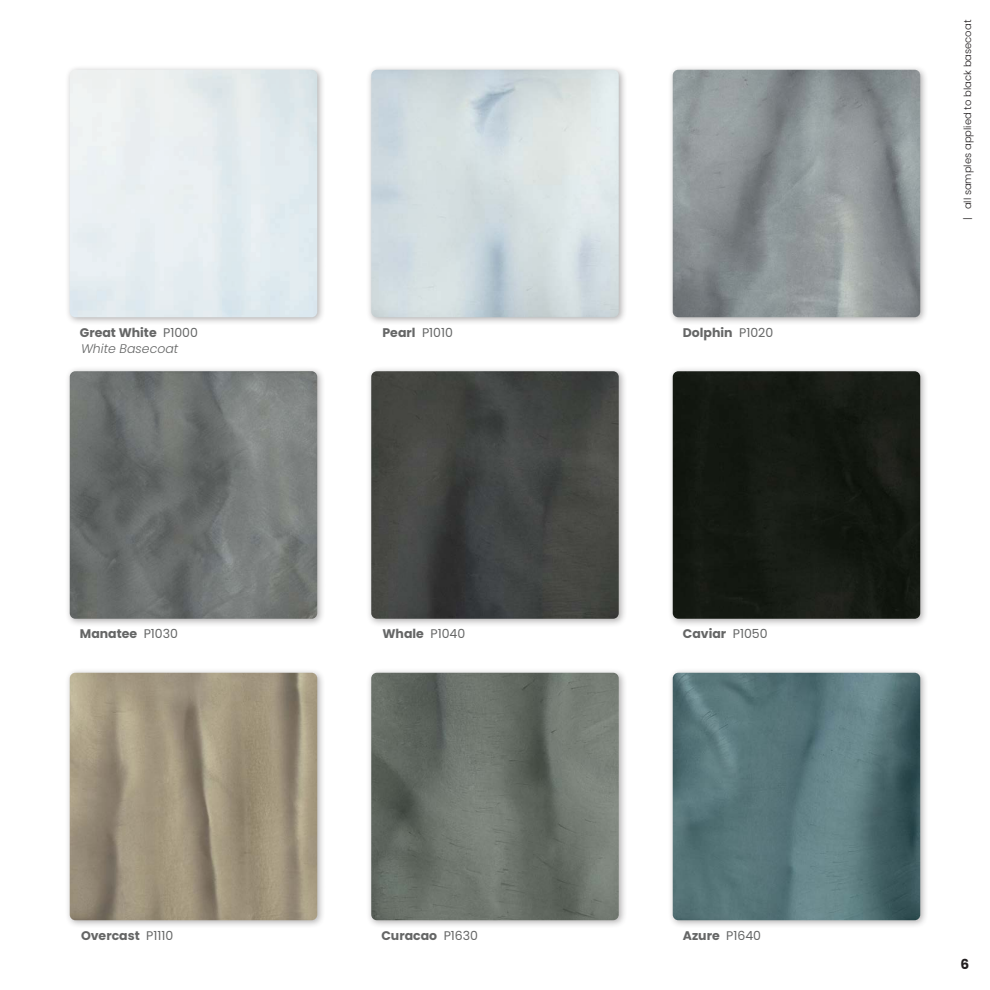
<style>
.page{position:relative;width:990px;height:990px;background:#fff}
.page>*{position:absolute;margin:0;border:0;box-sizing:border-box;transform-origin:0 0}
.t1{font:700 13.75px "Poppins";color:#231f20}
.t2{font:700 12.5px "Poppins";color:#656666}
.t3{font:italic 300 12.5px/16.2px "Poppins";color:#656666}
.t4{font:12.5px "Poppins";color:#656666}
.t5{font:300 10px "Poppins";color:#231f20}
.s1{font-weight:700;font-style:normal}
.s2{font-weight:400;font-style:normal}
.s3{font-weight:400}
</style>
<div class="page">
<div style="left:65px;top:668px;width:261px;height:261px;background:#231f20;opacity:.35"></div>
<img style="left:70px;top:673px;width:247px;height:247px">
<div style="left:65px;top:366px;width:261px;height:261px;background:#231f20;opacity:.35"></div>
<img style="left:70px;top:371px;width:247px;height:248px">
<div style="left:65px;top:65px;width:261px;height:261px;background:#231f20;opacity:.35"></div>
<img style="left:70px;top:70px;width:247px;height:247px">
<div style="left:668px;top:65px;width:261px;height:261px;background:#231f20;opacity:.35"></div>
<img style="left:673px;top:70px;width:247px;height:247px">
<div style="left:366px;top:668px;width:262px;height:261px;background:#231f20;opacity:.35"></div>
<img style="left:371px;top:673px;width:248px;height:247px">
<div style="left:366px;top:65px;width:262px;height:261px;background:#231f20;opacity:.35"></div>
<img style="left:371px;top:70px;width:248px;height:247px">
<div style="left:366px;top:366px;width:262px;height:261px;background:#231f20;opacity:.35"></div>
<img style="left:371px;top:371px;width:248px;height:248px">
<div style="left:668px;top:668px;width:261px;height:261px;background:#231f20;opacity:.35"></div>
<img style="left:673px;top:673px;width:247px;height:247px">
<div style="left:668px;top:366px;width:261px;height:261px;background:#231f20;opacity:.35"></div>
<div style="left:673px;top:371px;width:247px;height:248px;background:#151912"></div>
<p class="t3" style="left:80px;top:324px;width:120px"><span class="s1">Great White</span> <span class="s2">P1000<br></span>White Basecoat</p>
<p class="t2" style="left:383px;top:327px;width:72px">Pearl <span class="s3">P1010</span></p>
<p class="t2" style="left:683px;top:327px;width:92px">Dolphin <span class="s3">P1020</span></p>
<p class="t4" style="left:144px;top:629px;width:36px">P1030</p>
<p class="t2" style="left:383px;top:628px;width:84px">Whale <span class="s3">P1040</span></p>
<p class="t2" style="left:80px;top:628px;width:59px">Manatee</p>
<p class="t2" style="left:683px;top:628px;width:86px">Caviar <span class="s3">P1050</span></p>
<p class="t2" style="left:81px;top:928px;width:94px">Overcast <span class="s3">P1110</span></p>
<p class="t2" style="left:381px;top:930px;width:98px">Curacao <span class="s3">P1630</span></p>
<p class="t2" style="left:683px;top:930px;width:80px">Azure <span class="s3">P1640</span></p>
<p class="t5" style="left:963px;top:220px;width:202px;rotate:-90deg">| all samples applied to black basecoat</p>
<p class="t1" style="left:961px;top:958px;width:10px">6</p>
</div>
